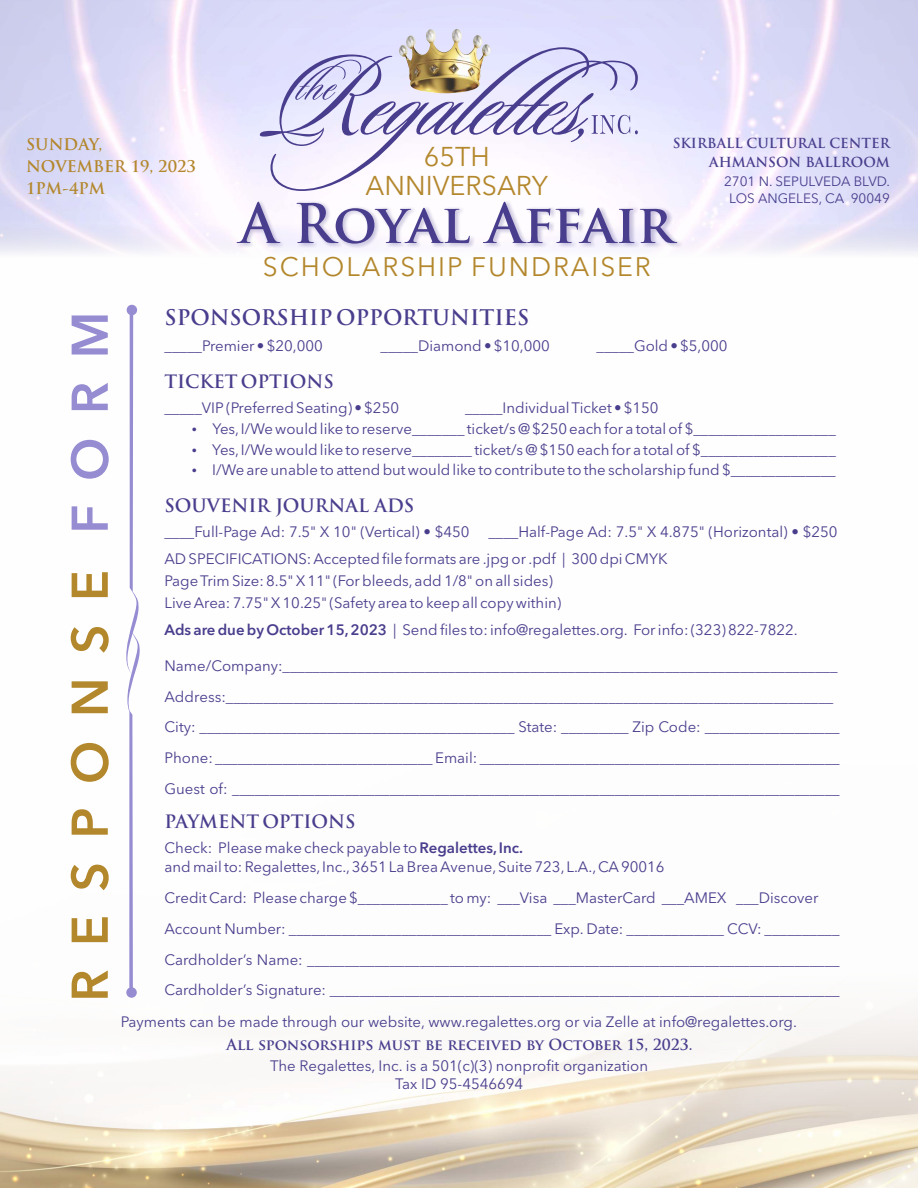
<style>
.page{position:relative;width:918px;height:1188px;background:#fff}
.page>*{position:absolute;margin:0;border:0;box-sizing:border-box;transform-origin:0 0}
.t1{font:700 53.25px "Trajan Pro";color:#493e8d}
.t2{font:600 51px "Avenir Next LT Pro";letter-spacing:.46em;color:#b3872c}
.t3{font:27px/29.7px "Avenir Next LT Pro";color:#b3872c;text-align:center}
.t4{font:26.55px "Avenir Next LT Pro";letter-spacing:.07em;color:#b3872c}
.t5{font:700 21px "Trajan Pro";color:#493e8d}
.t6{font:700 18px "Trajan Pro";color:#493e8d}
.t7{font:700 15.75px/22px "Trajan Pro";color:#b3872c}
.t8{font:15px/30.8px "Avenir Next LT Pro";color:#493e8d}
.t9{font:700 15px "Trajan Pro";color:#493e8d}
.t10{font:700 13.5px/18.9px "Trajan Pro";color:#493e8d;text-align:right}
.t11{font:13.5px/17.5px "Avenir Next LT Pro";color:#493e8d;text-align:center}
.s1{color:#958cd1}
.s2{font-weight:600}
</style>
<div class="page">
<svg style="left:0;top:991px;width:918px;height:197px"></svg>
<svg style="left:0;top:0;width:918px;height:305px"></svg>
<div style="left:232px;top:197px;width:454px;height:55px;background:#493e8d;opacity:.29"></div>
<svg style="left:260px;top:47px;width:378px;height:144px"></svg>
<img style="left:399px;top:29px;width:55px;height:31px">
<svg style="left:124px;top:305px;width:16px;height:693px"></svg>
<p class="t7" style="left:26px;top:135px;width:171px">SUNDAY,<br>NOVEMBER 19, 2023<br>1PM-4PM</p>
<p class="t10" style="left:673px;top:136px;width:219px">SKIRBALL CULTURAL CENTER<br>AHMANSON BALLROOM</p>
<p class="t11" style="left:724px;top:173px;width:167px">2701 N. SEPULVEDA BLVD.<br>LOS ANGELES, CA 90049</p>
<h3 class="t3" style="left:366px;top:144px;width:184px">65TH<br>ANNIVERSARY</h3>
<h1 class="t1" style="left:240px;top:203px;width:435px">A Royal Affair</h1>
<h3 class="t4" style="left:263px;top:256px;width:389px">SCHOLARSHIP FUNDRAISER</h3>
<h2 class="t2" style="left:69px;top:1002px;width:692px;rotate:-90deg">RESPONSE <span class="s1">FORM</span></h2>
<h3 class="t5" style="left:164px;top:309px;width:366px">SPONSORSHIP OPPORTUNITIES</h3>
<p class="t8" style="left:165px;top:332px;width:160px">_____Premier • $20,000</p>
<p class="t8" style="left:381px;top:332px;width:171px">_____Diamond • $10,000</p>
<p class="t8" style="left:597px;top:332px;width:133px">_____Gold • $5,000</p>
<p class="t6" style="left:164px;top:375px;width:171px">TICKET OPTIONS</p>
<p class="t8" style="left:164px;top:394px;width:236px">_____VIP (Preferred Seating) • $250</p>
<p class="t8" style="left:465px;top:394px;width:195px">_____Individual Ticket • $150</p>
<p class="t8" style="left:212px;top:415px;width:625px">Yes,I/We would like to reserve_______ ticket/s @ $250 each for a total of $___________________</p>
<p class="t8" style="left:212px;top:435px;width:625px">Yes,I/We would like to reserve________ ticket/s @ $150 each for a total of $__________________</p>
<p class="t8" style="left:212px;top:456px;width:625px">I/We are unable to attend but would like to contribute to the scholarship fund $______________</p>
<p class="t6" style="left:164px;top:499px;width:251px">SOUVENIR JOURNAL ADS</p>
<p class="t8" style="left:164px;top:518px;width:307px">____Full-Page Ad: 7.5" X 10" (Vertical) • $450</p>
<p class="t8" style="left:488px;top:518px;width:351px">____Half-Page Ad: 7.5" X 4.875" (Horizontal) • $250</p>
<p class="t8" style="left:164px;top:545px;width:505px">AD SPECIFICATIONS: Accepted file formats are .jpg or .pdf | 300 dpi CMYK</p>
<p class="t8" style="left:164px;top:567px;width:390px">Page Trim Size: 8.5" X11" (For bleeds,add 1/8" on all sides)</p>
<p class="t8" style="left:165px;top:589px;width:398px">Live Area: 7.75" X10.25" (Safety area to keep all copy within)</p>
<p class="t8" style="left:165px;top:616px;width:635px"><span class="s2">Ads are due by October 15,2023</span> | Send files to: info@regalettes.org. For info: (323) 822-7822.</p>
<p class="t8" style="left:164px;top:652px;width:675px">Name/Company:__________________________________________________________________________</p>
<p class="t8" style="left:164px;top:682px;width:670px">Address:_________________________________________________________________________________</p>
<p class="t8" style="left:164px;top:713px;width:677px">City: __________________________________________ State: _________ Zip Code: __________________</p>
<p class="t8" style="left:164px;top:744px;width:677px">Phone: _____________________________ Email: ________________________________________________<br>Guest of: _________________________________________________________________________________</p>
<p class="t6" style="left:164px;top:814px;width:193px">PAYMENT OPTIONS</p>
<p class="t8" style="left:164px;top:834px;width:360px">Check: Please make check payable to <span class="s2">Regalettes,Inc.</span></p>
<p class="t8" style="left:164px;top:853px;width:502px">and mail to: Regalettes,Inc.,3651 La Brea Avenue,Suite 723,L.A.,CA90016</p>
<p class="t8" style="left:165px;top:884px;width:656px">Credit Card: Please charge $____________ to my: ___Visa ___MasterCard ___AMEX ___Discover</p>
<p class="t8" style="left:164px;top:915px;width:677px">Account Number: ___________________________________ Exp. Date: _____________ CCV: __________</p>
<p class="t8" style="left:164px;top:945px;width:677px">Cardholder’s Name: _______________________________________________________________________</p>
<p class="t8" style="left:165px;top:976px;width:677px">Cardholder’s Signature: ____________________________________________________________________</p>
<p class="t8" style="left:121px;top:1008px;width:678px">Payments can be made through our website, www.regalettes.org or via Zelle at info@regalettes.org.</p>
<p class="t9" style="left:227px;top:1039px;width:467px">All sponsorships must be received by October 15, 2023.</p>
<p class="t8" style="left:270px;top:1059px;width:379px;line-height:17.7px;text-align:center">The Regalettes, Inc. is a 501(c)(3) nonprofit organization<br>Tax ID 95-4546694</p>
</div>
